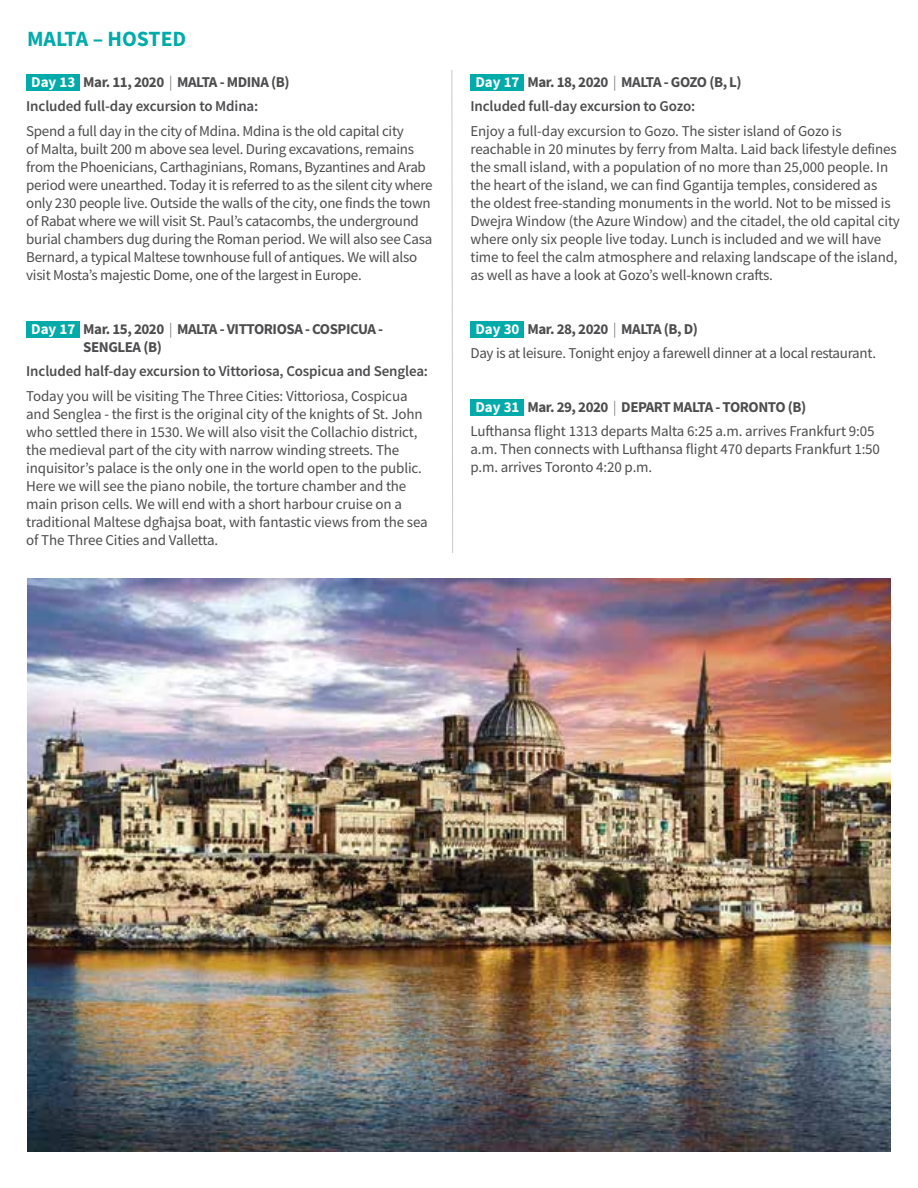
<style>
.page{position:relative;width:918px;height:1188px;background:#fff}
.page>*{position:absolute;margin:0;border:0;box-sizing:border-box;transform-origin:0 0}
.t1{font:700 21.75px "Source Sans Pro";color:#00aba9}
.body{font:15px/18px "Source Sans Pro";letter-spacing:-.01em;color:#4d4d4f}
.body_semi-bold{font:600 15px "Source Sans Pro";letter-spacing:-.01em;color:#4d4d4f}
.Itinerary_dates{font:700 15px "Source Sans Pro";letter-spacing:-.03em;color:#4d4d4f}
.body_semi-bold-2{font:15px "Source Sans Pro";letter-spacing:-.02em;color:#4d4d4f}
.body-2{font:700 15px/18px "Source Sans Pro";letter-spacing:-.03em;color:#4d4d4f}
.t2{font:700 15px "Source Sans Pro";color:#fff}
.s1{font-weight:300}
</style>
<div class="page">
<div style="left:26px;top:75px;width:54px;height:16px;background:#00aba9"></div>
<div style="left:26px;top:321px;width:54px;height:17px;background:#00aba9"></div>
<div style="left:470px;top:75px;width:54px;height:16px;background:#00aba9"></div>
<div style="left:470px;top:321px;width:54px;height:17px;background:#00aba9"></div>
<div style="left:470px;top:400px;width:54px;height:16px;background:#00aba9"></div>
<img style="left:27px;top:579px;width:864px;height:572px">
<svg style="left:451px;top:70px;width:2px;height:483px"></svg>
<p class="t1" style="left:27px;top:24px;width:161px">MALTA – HOSTED</p>
<p class="t2" style="left:31px;top:72px;width:46px">Day 13</p>
<p class="Itinerary_dates" style="left:83px;top:72px;width:208px">Mar. 11, 2020 <span class="s1">|</span> MALTA - MDINA (B)</p>
<p class="body_semi-bold" style="left:26px;top:97px;width:234px">Included full-day excursion to Mdina:</p>
<p class="body" style="left:26px;top:122px;width:408px">Spend a full day in the city of Mdina. Mdina is the old capital city<br>of Malta, built 200 m above sea level. During excavations, remains from the Phoenicians, Carthaginians, Romans, Byzantines and Arab period were unearthed. Today it is referred to as the silent city where only 230 people live. Outside the walls of the city, one finds the town of Rabat where we will visit St. Paul’s catacombs, the underground burial chambers dug during the Roman period. We will also see Casa Bernard, a typical Maltese townhouse full of antiques. We will also visit Mosta’s majestic Dome, one of the largest in Europe.</p>
<p class="t2" style="left:31px;top:319px;width:46px">Day 17</p>
<p class="body-2" style="left:83px;top:319px;width:301px">Mar. 15, 2020 <span class="s1">|</span> MALTA - VITTORIOSA - COSPICUA -<br>SENGLEA (B)</p>
<p class="body_semi-bold" style="left:26px;top:361px;width:403px">Included half-day excursion to Vittoriosa, Cospicua and Senglea:</p>
<p class="body" style="left:26px;top:387px;width:403px">Today you will be visiting The Three Cities: Vittoriosa, Cospicua and Senglea - the first is the original city of the knights of St. John who settled there in 1530. We will also visit the Collachio district, the medieval part of the city with narrow winding streets. The inquisitor’s palace is the only one in the world open to the public.<br>Here we will see the piano nobile, the torture chamber and the main prison cells. We will end with a short harbour cruise on a traditional Maltese dgħajsa boat, with fantastic views from the sea of The Three Cities and Valletta.</p>
<p class="t2" style="left:475px;top:72px;width:46px">Day 17</p>
<p class="Itinerary_dates" style="left:527px;top:72px;width:216px">Mar. 18, 2020 <span class="s1">|</span> MALTA - GOZO (B, L)</p>
<p class="body_semi-bold" style="left:470px;top:97px;width:226px">Included full-day excursion to Gozo:</p>
<p class="body" style="left:470px;top:122px;width:431px">Enjoy a full-day excursion to Gozo. The sister island of Gozo is reachable in 20 minutes by ferry from Malta. Laid back lifestyle defines the small island, with a population of no more than 25,000 people. In the heart of the island, we can find Ggantija temples, considered as the oldest free-standing monuments in the world. Not to be missed is Dwejra Window (the Azure Window) and the citadel, the old capital city where only six people live today. Lunch is included and we will have time to feel the calm atmosphere and relaxing landscape of the island, as well as have a look at Gozo’s well-known crafts.</p>
<p class="t2" style="left:475px;top:319px;width:46px">Day 30</p>
<p class="Itinerary_dates" style="left:527px;top:318px;width:172px">Mar. 28, 2020 <span class="s1">|</span> MALTA (B, D)</p>
<p class="body_semi-bold-2" style="left:470px;top:344px;width:407px">Day is at leisure. Tonight enjoy a farewell dinner at a local restaurant.</p>
<p class="t2" style="left:475px;top:397px;width:46px">Day 31</p>
<p class="Itinerary_dates" style="left:527px;top:397px;width:280px">Mar. 29, 2020 <span class="s1">|</span> DEPART MALTA - TORONTO (B)</p>
<p class="body" style="left:470px;top:422px;width:411px">Lufthansa flight 1313 departs Malta 6:25 a.m. arrives Frankfurt 9:05 a.m. Then connects with Lufthansa flight 470 departs Frankfurt 1:50 p.m. arrives Toronto 4:20 p.m.</p>
</div>
